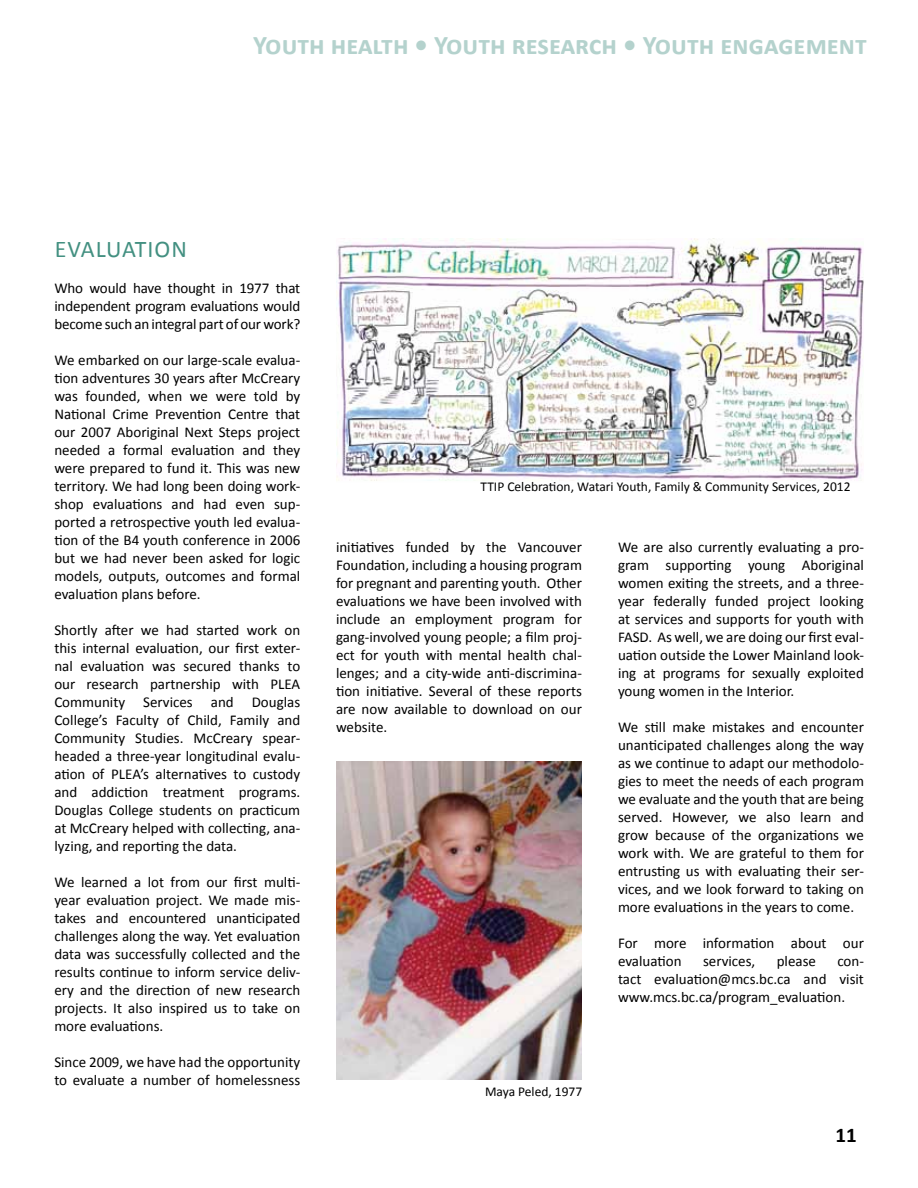
<style>
.page{position:relative;width:918px;height:1188px;background:#fff}
.page>*{position:absolute;margin:0;border:0;box-sizing:border-box;transform-origin:0 0}
.t1{font:700 27px "Calibri";color:#b4d2cd}
.t2{font:24px "Calibri";color:#439081}
.t3{font:700 21px "Calibri";color:#000}
.t4{font:15px/18px "Calibri";color:#000;text-align:justify}
.t5{font:13.5px "Calibri";color:#000}
</style>
<div class="page">
<img style="left:336px;top:239px;width:528px;height:242px">
<img style="left:336px;top:762px;width:246px;height:318px">
<h1 class="t1" style="left:253px;top:28px;width:615px">Youth health • Youth research • Youth engagement</h1>
<h2 class="t2" style="left:55px;top:234px;width:14px">evaluation</h2>
<p class="t4" style="left:54px;top:279px;width:247px">Who would have thought in 1977 that independent program evaluations would become such an integral part of our work?</p>
<p class="t4" style="left:54px;top:351px;width:248px">We embarked on our large-scale evalua&shy;tion adventures 30 years after McCreary was founded, when we were told by National Crime Prevention Centre that our 2007 Aboriginal Next Steps project needed a formal evaluation and they were prepared to fund it. This was new territory. We had long been doing work&shy;shop evaluations and had even sup&shy;ported a retrospective youth led evalua&shy;tion of the B4 youth conference in 2006 but we had never been asked for logic models, outputs, outcomes and formal evaluation plans before.</p>
<p class="t4" style="left:54px;top:621px;width:248px">Shortly after we had started work on this internal evaluation, our first exter&shy;nal evaluation was secured thanks to our research partnership with PLEA Community Services and Douglas College’s Faculty of Child, Family and Community Studies. McCreary spear&shy;headed a three-year longitudinal evalu&shy;ation of PLEA’s alternatives to custody and addiction treatment programs.<br>Douglas College students on practicum at McCreary helped with collecting, ana&shy;lyzing, and reporting the data.</p>
<p class="t4" style="left:54px;top:873px;width:248px">We learned a lot from our first multi&shy;year evaluation project. We made mis&shy;takes and encountered unanticipated challenges along the way. Yet evaluation data was successfully collected and the results continue to inform service deliv&shy;ery and the direction of new research projects. It also inspired us to take on more evaluations.</p>
<p class="t4" style="left:54px;top:1053px;width:248px">Since 2009, we have had the opportunity to evaluate a number of homelessness</p>
<p class="t5" style="left:481px;top:478px;width:371px">TTIP Celebration, Watari Youth, Family &amp; Community Services, 2012</p>
<p class="t4" style="left:336px;top:538px;width:248px">initiatives funded by the Vancouver Foundation, including a housing program for pregnant and parenting youth. Other evaluations we have been involved with include an employment program for gang-involved young people; a film proj&shy;ect for youth with mental health chal&shy;lenges; and a city-wide anti-discrimina&shy;tion initiative. Several of these reports are now available to download on our website.</p>
<p class="t5" style="left:485px;top:1083px;width:99px">Maya Peled, 1977</p>
<p class="t4" style="left:618px;top:538px;width:248px">We are also currently evaluating a pro&shy;gram supporting young Aboriginal women exiting the streets, and a three&shy;year federally funded project looking at services and supports for youth with FASD. As well, we are doing our first eval&shy;uation outside the Lower Mainland look&shy;ing at programs for sexually exploited young women in the Interior.</p>
<p class="t4" style="left:618px;top:718px;width:248px">We still make mistakes and encounter unanticipated challenges along the way as we continue to adapt our methodolo&shy;gies to meet the needs of each program we evaluate and the youth that are being served. However, we also learn and grow because of the organizations we work with. We are grateful to them for entrusting us with evaluating their ser&shy;vices, and we look forward to taking on more evaluations in the years to come.</p>
<p class="t4" style="left:618px;top:934px;width:247px">For more information about our evaluation</p>
<p class="t4" style="left:703px;top:952px;width:54px">services,</p>
<p class="t4" style="left:777px;top:952px;width:41px">please</p>
<p class="t4" style="left:618px;top:952px;width:247px;text-indent:219px">con&shy;tact evaluation@mcs.bc.ca and visit www.mcs.bc.ca/program_evaluation.</p>
<h3 class="t3" style="left:836px;top:1121px;width:23px">11</h3>
</div>
